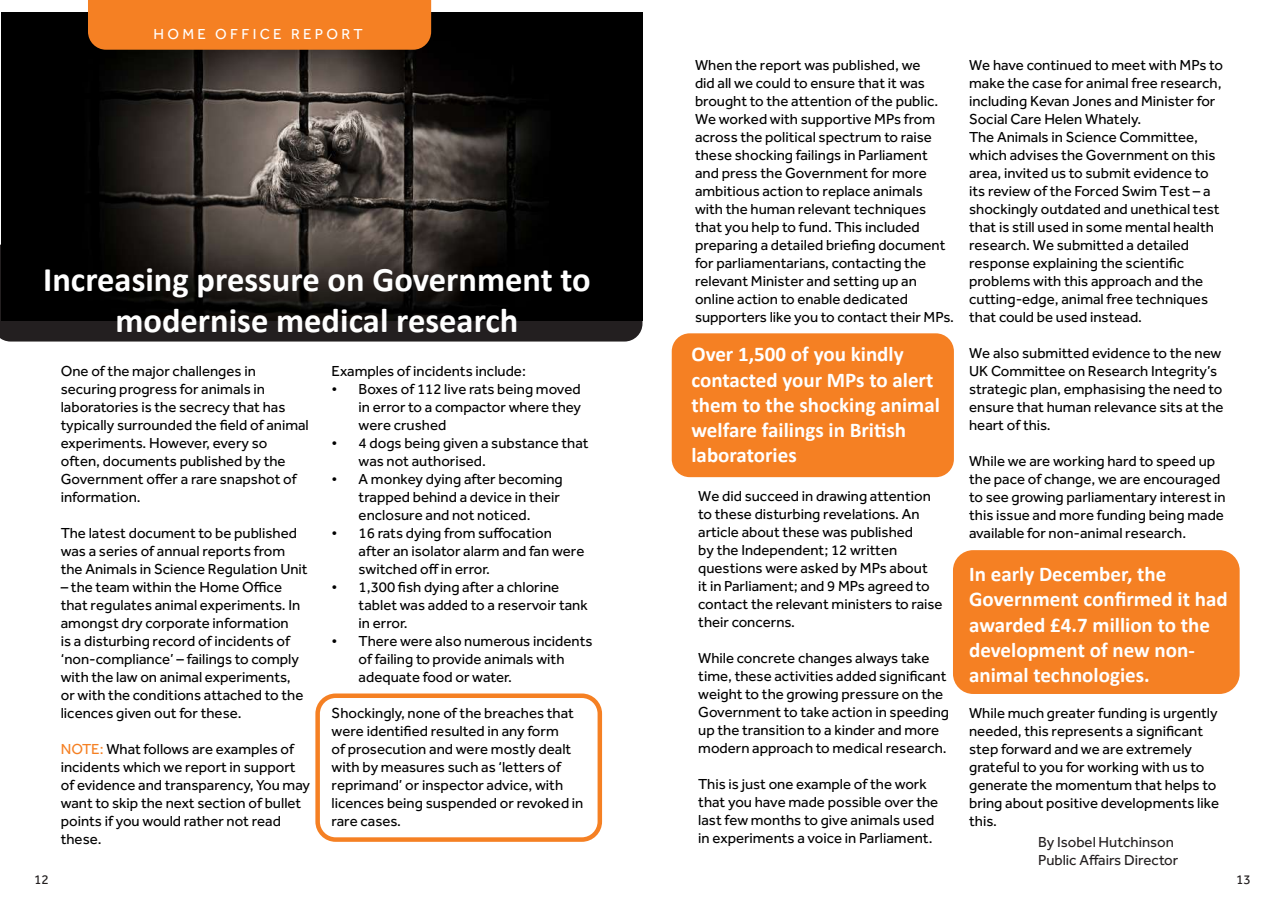
<style>
.page{position:relative;width:1285px;height:919px;background:#fff}
.page>*{position:absolute;margin:0;border:0;box-sizing:border-box;transform-origin:0 0}
.t1{font:700 34.5px/41.4px "Calibri";color:#fff;text-align:center}
.t2{font:700 21px/25.2px "Calibri";color:#fff}
.t3{font:15px/18px "Effra";color:#000}
.t4{font:15px/18px "Effra";color:#231f20}
.t5{font:15px "Effra";letter-spacing:.22em;color:#fff}
.t6{font:13.5px "Effra";color:#231f20}
.s1{color:#f58023}
</style>
<div class="page">
<div style="left:955px;top:552px;width:282px;height:139px;background:#f58023;border-radius:18px"></div>
<div style="left:952px;top:550px;width:287px;height:144px;border:4px solid #f58023;border-radius:18px"></div>
<div style="left:671px;top:333px;width:282px;height:144px;background:#f58023;border-radius:18px"></div>
<div style="left:0;top:244px;width:642px;height:97px;background:#231f20"></div>
<img style="left:1px;top:13px;width:641px;height:307px">
<div style="left:88px;top:0;width:343px;height:50px;background:#f58023"></div>
<div style="left:315px;top:693px;width:287px;height:148px;border:4px solid #f58023;border-radius:18px"></div>
<p class="t5" style="left:153px;top:25px;width:211px">HOME OFFICE REPORT</p>
<h1 class="t1" style="left:43px;top:258px;width:549px">Increasing pressure on Government to modernise medical research</h1>
<p class="t3" style="left:61px;top:361px;width:249px">One of the major challenges in securing progress for animals in laboratories is the secrecy that has typically surrounded the field of animal experiments. However, every so often, documents published by the<br>Government offer a rare snapshot of information.</p>
<p class="t3" style="left:61px;top:523px;width:248px">The latest document to be published was a series of annual reports from the Animals in Science Regulation Unit</p>
<p class="t3" style="left:61px;top:577px;width:244px">– the team within the Home Office that regulates animal experiments. In amongst dry corporate information<br>is a disturbing record of incidents of ‘non-compliance’ – failings to comply with the law on animal experiments, or with the conditions attached to the licences given out for these.</p>
<p class="t3" style="left:61px;top:739px;width:251px"><span class="s1">NOTE:</span> What follows are examples of incidents which we report in support of evidence and transparency, You may want to skip the next section of bullet points if you would rather not read these.</p>
<p class="t3" style="left:331px;top:361px;width:196px">Examples of incidents include:</p>
<p class="t3" style="left:358px;top:379px;width:224px;text-align:justify;text-indent:-27px">• Boxes of 112 live rats being moved in error to a compactor where they were crushed</p>
<p class="t3" style="left:358px;top:433px;width:231px;text-indent:-27px">• 4 dogs being given a substance that was not authorised.</p>
<p class="t3" style="left:358px;top:469px;width:205px;text-indent:-27px">• A monkey dying after becoming trapped behind a device in their enclosure and not noticed.</p>
<p class="t3" style="left:358px;top:523px;width:227px;text-indent:-27px">• 16 rats dying from suffocation after an isolator alarm and fan were switched off in error.</p>
<p class="t3" style="left:358px;top:577px;width:231px;text-indent:-27px">• 1,300 fish dying after a chlorine tablet was added to a reservoir tank in error.</p>
<p class="t3" style="left:358px;top:631px;width:235px;text-indent:-27px">• There were also numerous incidents of failing to provide animals with adequate food or water.</p>
<p class="t3" style="left:331px;top:703px;width:253px">Shockingly, none of the breaches that were identified resulted in any form<br>of prosecution and were mostly dealt with by measures such as ‘letters of reprimand’ or inspector advice, with licences being suspended or revoked in rare cases.</p>
<p class="t3" style="left:695px;top:55px;width:260px">When the report was published, we<br>did all we could to ensure that it was brought to the attention of the public.<br>We worked with supportive MPs from across the political spectrum to raise these shocking failings in Parliament and press the Government for more ambitious action to replace animals with the human relevant techniques that you help to fund. This included preparing a detailed briefing document for parliamentarians, contacting the relevant Minister and setting up an online action to enable dedicated supporters like you to contact their MPs.</p>
<p class="t3" style="left:968px;top:55px;width:255px">We have continued to meet with MPs to make the case for animal free research, including Kevan Jones and Minister for Social Care Helen Whately.<br>The Animals in Science Committee, which advises the Government on this area, invited us to submit evidence to its review of the Forced Swim Test – a shockingly outdated and unethical test that is still used in some mental health research. We submitted a detailed response explaining the scientific problems with this approach and the cutting-edge, animal free techniques that could be used instead.</p>
<p class="t3" style="left:968px;top:343px;width:256px">We also submitted evidence to the new UK Committee on Research Integrity’s strategic plan, emphasising the need to ensure that human relevance sits at the heart of this.</p>
<p class="t3" style="left:968px;top:451px;width:258px">While we are working hard to speed up the pace of change, we are encouraged to see growing parliamentary interest in this issue and more funding being made available for non-animal research.</p>
<h2 class="t2" style="left:968px;top:561px;width:260px">In early December, the<br>Government confirmed it had awarded £4.7 million to the development of new non&shy;animal technologies.</h2>
<p class="t3" style="left:968px;top:703px;width:251px">While much greater funding is urgently needed, this represents a significant step forward and we are extremely grateful to you for working with us to generate the momentum that helps to bring about positive developments like this.</p>
<p class="t4" style="left:1037px;top:832px;width:142px">By Isobel Hutchinson<br>Public Affairs Director</p>
<h2 class="t2" style="left:691px;top:341px;width:250px">Over 1,500 of you kindly contacted your MPs to alert them to the shocking animal welfare failings in British laboratories</h2>
<p class="t3" style="left:698px;top:486px;width:246px">We did succeed in drawing attention to these disturbing revelations. An article about these was published<br>by the Independent; 12 written questions were asked by MPs about<br>it in Parliament; and 9 MPs agreed to contact the relevant ministers to raise their concerns.</p>
<p class="t3" style="left:698px;top:648px;width:252px">While concrete changes always take time, these activities added significant weight to the growing pressure on the Government to take action in speeding up the transition to a kinder and more modern approach to medical research.</p>
<p class="t3" style="left:698px;top:774px;width:241px">This is just one example of the work that you have made possible over the last few months to give animals used in experiments a voice in Parliament.</p>
<p class="t6" style="left:34px;top:871px;width:16px">12</p>
<p class="t6" style="left:1235px;top:871px;width:16px">13</p>
</div>
